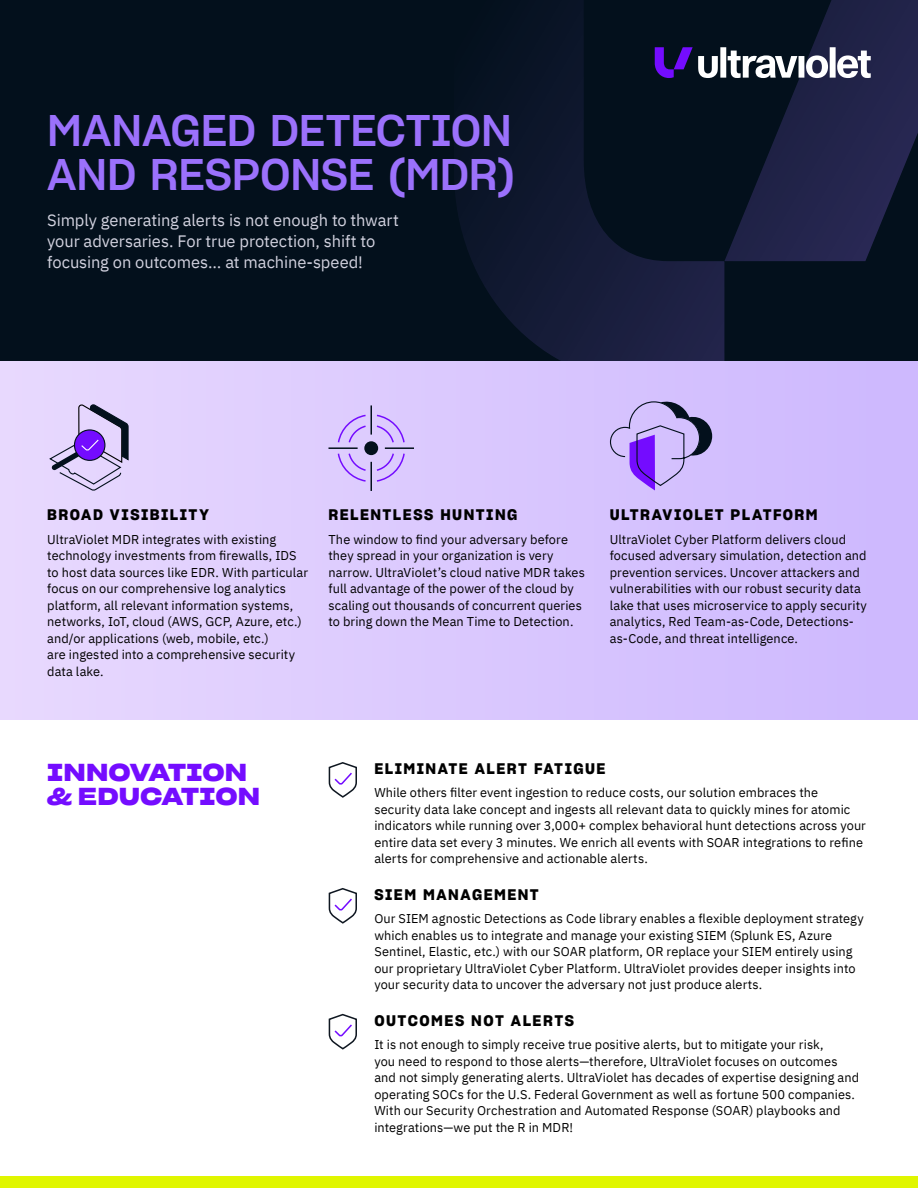
<style>
.page{position:relative;width:918px;height:1188px;background:#fff}
.page>*{position:absolute;margin:0;border:0;box-sizing:border-box;transform-origin:0 0}
.t1{font:43.5px/43.5px "Sharp Grotesk Medium 20";letter-spacing:-.005em;color:#9b71fc}
.t2{font:24px/24px "Sharp Grotesk Semi Bold 25";letter-spacing:-.005em;color:#740cff}
.t3{font:16.5px/21px "IBM Plex Sans";letter-spacing:-.005em;color:#d2d2df}
.t4{font:15px "Sharp Grotesk Semi Bold 20";letter-spacing:.1em;color:#000}
.t5{font:12.75px/16.5px "IBM Plex Sans";letter-spacing:.005em;color:#000}
</style>
<div class="page">
<div style="left:0;top:0;width:918px;height:500px;background:#03101c"></div>
<svg style="left:454px;top:0;width:464px;height:362px"></svg>
<svg style="left:655px;top:47px;width:216px;height:31px"></svg>
<div style="left:0;top:362px;width:918px;height:358px;background:#ceb9fe"></div>
<div style="left:0;top:362px;width:886px;height:358px;background:linear-gradient(to right,#e8d9fe,#ceb9fe)"></div>
<div style="left:0;top:1176px;width:918px;height:12px;background:#e0f600"></div>
<svg style="left:329px;top:762px;width:28px;height:36px"></svg>
<svg style="left:329px;top:888px;width:28px;height:36px"></svg>
<svg style="left:329px;top:1014px;width:28px;height:36px"></svg>
<hr style="left:370px;top:405px;width:2px;height:30px;background:#03101c">
<hr style="left:370px;top:462px;width:2px;height:29px;background:#03101c">
<hr style="left:385px;top:447px;width:29px;height:2px;background:#03101c">
<hr style="left:328px;top:447px;width:30px;height:2px;background:#03101c">
<svg style="left:337px;top:414px;width:69px;height:69px;background:#cdb5f7"></svg>
<div style="left:364px;top:441px;width:14px;height:14px;background:#03101c;border-radius:50%"></div>
<svg style="left:609px;top:399px;width:103px;height:91px"></svg>
<svg style="left:48px;top:361px;width:81px;height:131px;background:#c7b5e6"></svg>
<h1 class="t1" style="left:47px;top:106px;width:470px">MANAGED DETECTION<br>AND RESPONSE (MDR)</h1>
<p class="t3" style="left:47px;top:208px;width:353px">Simply generating alerts is not enough to thwart your adversaries. For true protection, shift to focusing on outcomes… at machine-speed!</p>
<p class="t4" style="left:47px;top:503px;width:163px">BROAD VISIBILITY</p>
<p class="t5" style="left:47px;top:530px;width:262px">UltraViolet MDR integrates with existing technology investments from firewalls, IDS to host data sources like EDR. With particular focus on our comprehensive log analytics platform, all relevant information systems, networks, IoT, cloud (AWS, GCP, Azure, etc.) and/or applications (web, mobile, etc.)<br>are ingested into a comprehensive security data lake.</p>
<p class="t4" style="left:328px;top:503px;width:190px">RELENTLESS HUNTING</p>
<p class="t5" style="left:328px;top:530px;width:258px">The window to find your adversary before they spread in your organization is very narrow. UltraViolet’s cloud native MDR takes full advantage of the power of the cloud by scaling out thousands of concurrent queries to bring down the Mean Time to Detection.</p>
<p class="t4" style="left:610px;top:503px;width:210px">ULTRAVIOLET PLATFORM</p>
<p class="t5" style="left:610px;top:530px;width:259px">UltraViolet Cyber Platform delivers cloud focused adversary simulation, detection and prevention services. Uncover attackers and vulnerabilities with our robust security data lake that uses microservice to apply security analytics, Red Team-as-Code, Detections&shy;as-Code, and threat intelligence.</p>
<h2 class="t2" style="left:47px;top:759px;width:214px">INNOVATION &amp; EDUCATION</h2>
<p class="t4" style="left:374px;top:756px;width:233px">ELIMINATE ALERT FATIGUE</p>
<p class="t5" style="left:374px;top:783px;width:493px">While others filter event ingestion to reduce costs, our solution embraces the security data lake concept and ingests all relevant data to quickly mines for atomic indicators while running over 3,000+ complex behavioral hunt detections across your entire data set every 3 minutes. We enrich all events with SOAR integrations to refine alerts for comprehensive and actionable alerts.</p>
<p class="t4" style="left:374px;top:882px;width:166px">SIEM MANAGEMENT</p>
<p class="t5" style="left:374px;top:909px;width:491px">Our SIEM agnostic Detections as Code library enables a flexible deployment strategy which enables us to integrate and manage your existing SIEM (Splunk ES, Azure Sentinel, Elastic, etc.) with our SOAR platform, OR replace your SIEM entirely using our proprietary UltraViolet Cyber Platform. UltraViolet provides deeper insights into your security data to uncover the adversary not just produce alerts.</p>
<p class="t4" style="left:374px;top:1008px;width:201px">OUTCOMES NOT ALERTS</p>
<p class="t5" style="left:374px;top:1035px;width:486px">It is not enough to simply receive true positive alerts, but to mitigate your risk,<br>you need to respond to those alerts—therefore, UltraViolet focuses on outcomes and not simply generating alerts. UltraViolet has decades of expertise designing and operating SOCs for the U.S. Federal Government as well as fortune 500 companies.<br>With our Security Orchestration and Automated Response (SOAR) playbooks and integrations—we put the R in MDR!</p>
</div>
